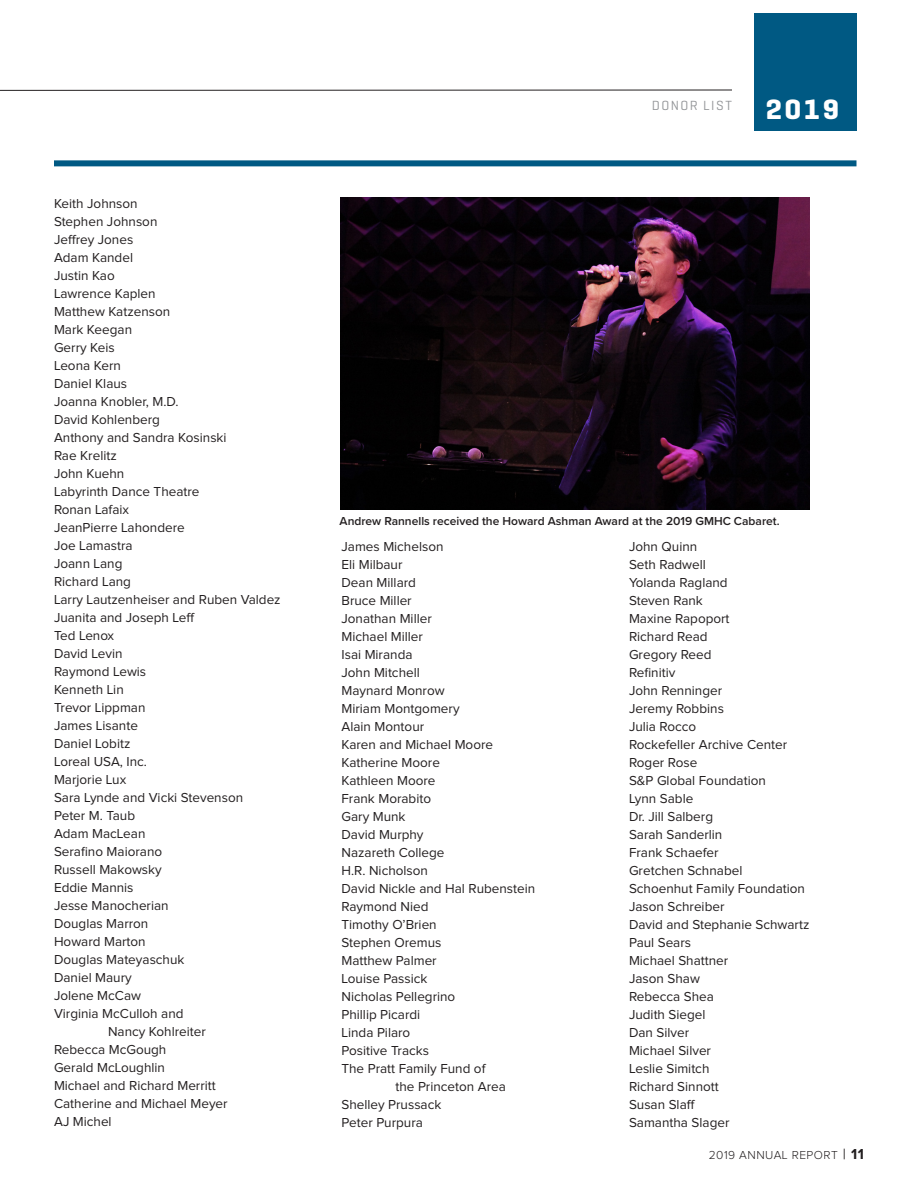
<style>
.page{position:relative;width:918px;height:1188px;background:#fff}
.page>*{position:absolute;margin:0;border:0;box-sizing:border-box;transform-origin:0 0}
.section_head_GeoMed{font:700 28.5px "Geogrotesque";color:#fff}
.IMO-10pt{font:13.5px/18px "Proxima Nova";color:#231f20}
.section_head_GeoMed-2{font:13.5px "Geogrotesque";letter-spacing:.1em;color:#939598}
.IMO-10pt-2{font:600 12px "Proxima Nova";color:#231f20}
.t1{font:300 12px "Proxima Nova";letter-spacing:.04em;color:#231f20}
.s1{font-weight:400;font-size:15px}
.s2{font-weight:700;font-size:15px}
</style>
<div class="page">
<img style="left:340px;top:198px;width:470px;height:312px">
<svg style="left:0;top:90px;width:732px;height:1px"></svg>
<div style="left:754px;top:13px;width:102px;height:118px;background:#005983"></div>
<div style="left:54px;top:160px;width:802px;height:6px;background:#005983"></div>
<p class="IMO-10pt" style="left:54px;top:195px;width:85px">Keith Johnson</p>
<p class="IMO-10pt" style="left:54px;top:213px;width:105px">Stephen Johnson</p>
<p class="IMO-10pt" style="left:54px;top:231px;width:81px">Jeffrey Jones</p>
<p class="IMO-10pt" style="left:54px;top:249px;width:81px">Adam Kandel</p>
<p class="IMO-10pt" style="left:54px;top:267px;width:62px">Justin Kao</p>
<p class="IMO-10pt" style="left:54px;top:285px;width:103px">Lawrence Kaplen</p>
<p class="IMO-10pt" style="left:54px;top:303px;width:118px">Matthew Katzenson</p>
<p class="IMO-10pt" style="left:54px;top:321px;width:80px">Mark Keegan</p>
<p class="IMO-10pt" style="left:54px;top:339px;width:62px">Gerry Keis</p>
<p class="IMO-10pt" style="left:54px;top:357px;width:68px">Leona Kern</p>
<p class="IMO-10pt" style="left:54px;top:375px;width:75px">Daniel Klaus</p>
<p class="IMO-10pt" style="left:54px;top:393px;width:126px">Joanna Knobler, M.D.</p>
<p class="IMO-10pt" style="left:54px;top:411px;width:107px">David Kohlenberg</p>
<p class="IMO-10pt" style="left:54px;top:429px;width:174px">Anthony and Sandra Kosinski</p>
<p class="IMO-10pt" style="left:54px;top:447px;width:64px">Rae Krelitz</p>
<p class="IMO-10pt" style="left:54px;top:465px;width:72px">John Kuehn</p>
<p class="IMO-10pt" style="left:54px;top:483px;width:147px">Labyrinth Dance Theatre</p>
<p class="IMO-10pt" style="left:54px;top:501px;width:77px">Ronan Lafaix</p>
<p class="IMO-10pt" style="left:54px;top:519px;width:132px">JeanPierre Lahondere</p>
<p class="IMO-10pt" style="left:54px;top:537px;width:80px">Joe Lamastra</p>
<p class="IMO-10pt" style="left:54px;top:555px;width:70px">Joann Lang</p>
<p class="IMO-10pt" style="left:54px;top:573px;width:79px">Richard Lang</p>
<p class="IMO-10pt" style="left:54px;top:591px;width:228px">Larry Lautzenheiser and Ruben Valdez</p>
<p class="IMO-10pt" style="left:54px;top:609px;width:142px">Juanita and Joseph Leff</p>
<p class="IMO-10pt" style="left:54px;top:627px;width:62px">Ted Lenox</p>
<p class="IMO-10pt" style="left:54px;top:645px;width:70px">David Levin</p>
<p class="IMO-10pt" style="left:54px;top:663px;width:94px">Raymond Lewis</p>
<p class="IMO-10pt" style="left:54px;top:681px;width:71px">Kenneth Lin</p>
<p class="IMO-10pt" style="left:54px;top:699px;width:93px">Trevor Lippman</p>
<p class="IMO-10pt" style="left:54px;top:717px;width:85px">James Lisante</p>
<p class="IMO-10pt" style="left:54px;top:735px;width:78px">Daniel Lobitz</p>
<p class="IMO-10pt" style="left:54px;top:753px;width:95px">Loreal USA, Inc.</p>
<p class="IMO-10pt" style="left:54px;top:771px;width:74px">Marjorie Lux</p>
<p class="IMO-10pt" style="left:54px;top:789px;width:191px">Sara Lynde and Vicki Stevenson</p>
<p class="IMO-10pt" style="left:54px;top:807px;width:83px">Peter M. Taub</p>
<p class="IMO-10pt" style="left:54px;top:825px;width:93px">Adam MacLean</p>
<p class="IMO-10pt" style="left:54px;top:843px;width:110px">Serafino Maiorano</p>
<p class="IMO-10pt" style="left:54px;top:861px;width:109px">Russell Makowsky</p>
<p class="IMO-10pt" style="left:54px;top:879px;width:81px">Eddie Mannis</p>
<p class="IMO-10pt" style="left:54px;top:897px;width:116px">Jesse Manocherian</p>
<p class="IMO-10pt" style="left:54px;top:915px;width:96px">Douglas Marron</p>
<p class="IMO-10pt" style="left:54px;top:933px;width:93px">Howard Marton</p>
<p class="IMO-10pt" style="left:54px;top:951px;width:132px">Douglas Mateyaschuk</p>
<p class="IMO-10pt" style="left:54px;top:969px;width:79px">Daniel Maury</p>
<p class="IMO-10pt" style="left:54px;top:987px;width:89px">Jolene McCaw</p>
<p class="IMO-10pt" style="left:108px;top:1005px;width:99px;text-indent:-54px">Virginia McCulloh and<br>Nancy Kohlreiter</p>
<p class="IMO-10pt" style="left:54px;top:1041px;width:114px">Rebecca McGough</p>
<p class="IMO-10pt" style="left:54px;top:1059px;width:112px">Gerald McLoughlin</p>
<p class="IMO-10pt" style="left:54px;top:1077px;width:163px">Michael and Richard Merritt</p>
<p class="IMO-10pt" style="left:54px;top:1095px;width:175px">Catherine and Michael Meyer</p>
<p class="IMO-10pt" style="left:54px;top:1113px;width:59px">AJ Michel</p>
<p class="section_head_GeoMed-2" style="left:652px;top:97px;width:82px">DONOR LIST</p>
<p class="section_head_GeoMed" style="left:766px;top:91px;width:75px">2019</p>
<p class="IMO-10pt-2" style="left:340px;top:513px;width:442px">Andrew Rannells received the Howard Ashman Award at the 2019 GMHC Cabaret.</p>
<p class="IMO-10pt" style="left:342px;top:538px;width:104px">James Michelson</p>
<p class="IMO-10pt" style="left:342px;top:556px;width:63px">Eli Milbaur</p>
<p class="IMO-10pt" style="left:342px;top:574px;width:76px">Dean Millard</p>
<p class="IMO-10pt" style="left:342px;top:592px;width:72px">Bruce Miller</p>
<p class="IMO-10pt" style="left:342px;top:610px;width:92px">Jonathan Miller</p>
<p class="IMO-10pt" style="left:342px;top:628px;width:83px">Michael Miller</p>
<p class="IMO-10pt" style="left:342px;top:646px;width:73px">Isai Miranda</p>
<p class="IMO-10pt" style="left:342px;top:664px;width:80px">John Mitchell</p>
<p class="IMO-10pt" style="left:342px;top:682px;width:105px">Maynard Monrow</p>
<p class="IMO-10pt" style="left:342px;top:700px;width:120px">Miriam Montgomery</p>
<p class="IMO-10pt" style="left:342px;top:718px;width:84px">Alain Montour</p>
<p class="IMO-10pt" style="left:342px;top:736px;width:153px">Karen and Michael Moore</p>
<p class="IMO-10pt" style="left:342px;top:754px;width:100px">Katherine Moore</p>
<p class="IMO-10pt" style="left:342px;top:772px;width:96px">Kathleen Moore</p>
<p class="IMO-10pt" style="left:342px;top:790px;width:91px">Frank Morabito</p>
<p class="IMO-10pt" style="left:342px;top:808px;width:66px">Gary Munk</p>
<p class="IMO-10pt" style="left:342px;top:826px;width:84px">David Murphy</p>
<p class="IMO-10pt" style="left:342px;top:844px;width:105px">Nazareth College</p>
<p class="IMO-10pt" style="left:342px;top:862px;width:88px">H.R. Nicholson</p>
<p class="IMO-10pt" style="left:342px;top:880px;width:195px">David Nickle and Hal Rubenstein</p>
<p class="IMO-10pt" style="left:342px;top:898px;width:88px">Raymond Nied</p>
<p class="IMO-10pt" style="left:342px;top:916px;width:97px">Timothy O’Brien</p>
<p class="IMO-10pt" style="left:342px;top:934px;width:101px">Stephen Oremus</p>
<p class="IMO-10pt" style="left:342px;top:952px;width:97px">Matthew Palmer</p>
<p class="IMO-10pt" style="left:342px;top:970px;width:87px">Louise Passick</p>
<p class="IMO-10pt" style="left:342px;top:988px;width:115px">Nicholas Pellegrino</p>
<p class="IMO-10pt" style="left:342px;top:1006px;width:80px">Phillip Picardi</p>
<p class="IMO-10pt" style="left:342px;top:1024px;width:70px">Linda Pilaro</p>
<p class="IMO-10pt" style="left:342px;top:1042px;width:89px">Positive Tracks</p>
<p class="IMO-10pt" style="left:396px;top:1060px;width:112px;text-indent:-54px">The Pratt Family Fund of the Princeton Area</p>
<p class="IMO-10pt" style="left:342px;top:1096px;width:101px">Shelley Prussack</p>
<p class="IMO-10pt" style="left:342px;top:1114px;width:83px">Peter Purpura</p>
<p class="IMO-10pt" style="left:629px;top:538px;width:70px">John Quinn</p>
<p class="IMO-10pt" style="left:629px;top:556px;width:78px">Seth Radwell</p>
<p class="IMO-10pt" style="left:629px;top:574px;width:100px">Yolanda Ragland</p>
<p class="IMO-10pt" style="left:629px;top:592px;width:75px">Steven Rank</p>
<p class="IMO-10pt" style="left:629px;top:610px;width:102px">Maxine Rapoport</p>
<p class="IMO-10pt" style="left:629px;top:628px;width:80px">Richard Read</p>
<p class="IMO-10pt" style="left:629px;top:646px;width:84px">Gregory Reed</p>
<p class="IMO-10pt" style="left:629px;top:664px;width:48px">Refinitiv</p>
<p class="IMO-10pt" style="left:629px;top:682px;width:95px">John Renninger</p>
<p class="IMO-10pt" style="left:629px;top:700px;width:96px">Jeremy Robbins</p>
<p class="IMO-10pt" style="left:629px;top:718px;width:69px">Julia Rocco</p>
<p class="IMO-10pt" style="left:629px;top:736px;width:160px">Rockefeller Archive Center</p>
<p class="IMO-10pt" style="left:629px;top:754px;width:70px">Roger Rose</p>
<p class="IMO-10pt" style="left:629px;top:772px;width:138px">S&amp;P Global Foundation</p>
<p class="IMO-10pt" style="left:629px;top:790px;width:66px">Lynn Sable</p>
<p class="IMO-10pt" style="left:629px;top:808px;width:86px">Dr. Jill Salberg</p>
<p class="IMO-10pt" style="left:629px;top:826px;width:95px">Sarah Sanderlin</p>
<p class="IMO-10pt" style="left:629px;top:844px;width:91px">Frank Schaefer</p>
<p class="IMO-10pt" style="left:629px;top:862px;width:115px">Gretchen Schnabel</p>
<p class="IMO-10pt" style="left:629px;top:880px;width:177px">Schoenhut Family Foundation</p>
<p class="IMO-10pt" style="left:629px;top:898px;width:97px">Jason Schreiber</p>
<p class="IMO-10pt" style="left:629px;top:916px;width:182px">David and Stephanie Schwartz</p>
<p class="IMO-10pt" style="left:629px;top:934px;width:64px">Paul Sears</p>
<p class="IMO-10pt" style="left:629px;top:952px;width:101px">Michael Shattner</p>
<p class="IMO-10pt" style="left:629px;top:970px;width:72px">Jason Shaw</p>
<p class="IMO-10pt" style="left:629px;top:988px;width:86px">Rebecca Shea</p>
<p class="IMO-10pt" style="left:629px;top:1006px;width:78px">Judith Siegel</p>
<p class="IMO-10pt" style="left:629px;top:1024px;width:62px">Dan Silver</p>
<p class="IMO-10pt" style="left:629px;top:1042px;width:84px">Michael Silver</p>
<p class="IMO-10pt" style="left:629px;top:1060px;width:82px">Leslie Simitch</p>
<p class="IMO-10pt" style="left:629px;top:1078px;width:91px">Richard Sinnott</p>
<p class="IMO-10pt" style="left:629px;top:1096px;width:68px">Susan Slaff</p>
<p class="IMO-10pt" style="left:629px;top:1114px;width:102px">Samantha Slager</p>
<p class="t1" style="left:709px;top:1149px;width:157px">2019 ANNUAL REPORT <span class="s1">|</span> <span class="s2">11</span></p>
</div>
